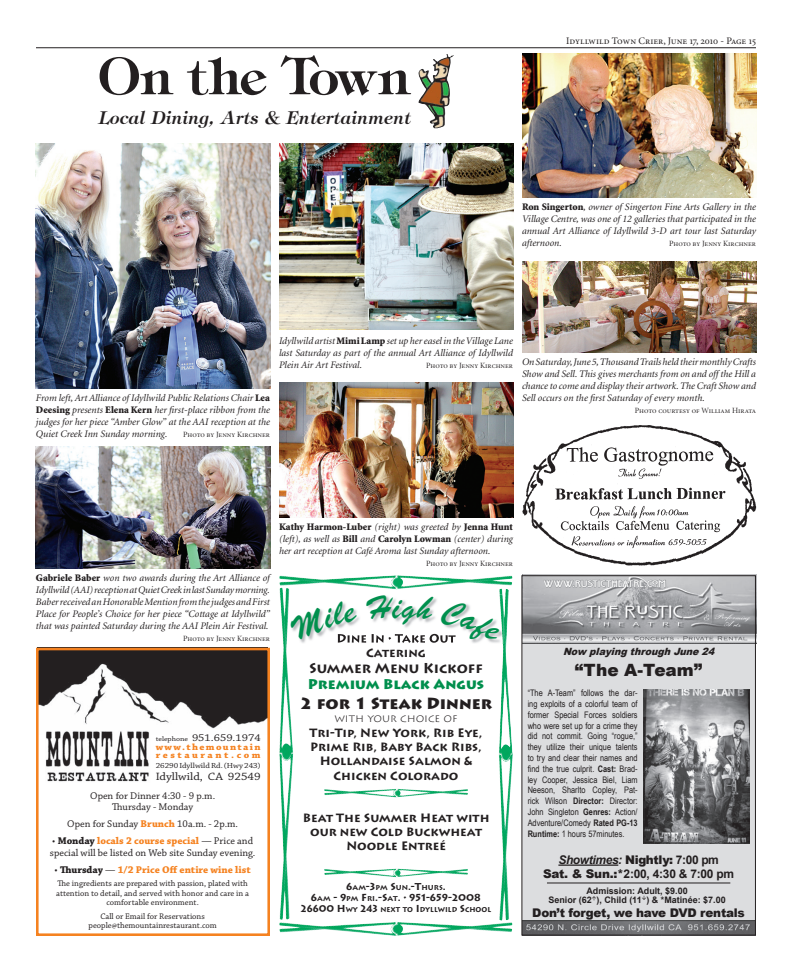
<style>
.page{position:relative;width:792px;height:972px;background:#fff}
.page>*{position:absolute;margin:0;border:0;box-sizing:border-box;transform-origin:0 0}
.t1{font:600 50.9px "Tiffany";letter-spacing:-.005em;color:#231f20}
.t2{font:32px "Signature";color:#008f4d}
.t3{font:italic 600 17.7px "Tiffany";color:#231f20}
.t4{font:900 16.9px "Arial";color:#231f20}
.t5{font:900 16px "Lithos Pro";color:#231f20}
.t6{font:700 14px "Lithos Pro";color:#231f20}
.t7{font:900 14px "Lithos Pro";color:#008f4d}
.t8{font:700 12px/14.4px "Lithos Pro";color:#231f20;text-align:center}
.t9{font:700 12px/13.9px "Arial";letter-spacing:-.02em;color:#231f20;text-align:center}
.t10{font:900 12px "Arial";letter-spacing:-.02em;color:#231f20}
.t11{font:11.2px "Chaparral Pro";color:#231f20;scale:1.12 1}
.t12{font:300 11px "Lithos Pro";color:#231f20}
.t13{font:10.3px/11.2px "Chaparral Pro";color:#231f20;text-align:center}
.t14{font:700 10.3px "Chaparral Pro";color:#f58220}
.t15{font:10.3px "Chaparral Pro";color:#231f20;scale:1.16 1}
.t16{font:italic 10px/12px "Minion";color:#231f20;text-align:justify}
.t17{font:10px "Minion Regular SC";color:#231f20}
.t18{font:700 10px "Lithos";color:#231f20}
.t19{font:italic 900 10px "Arial";color:#231f20;scale:.95 1}
.t20{font:10px "Willow Plain";letter-spacing:.03em;color:#fff;scale:1.38 1}
.t21{font:700 9.4px/7.7px "Chaparral Pro";letter-spacing:.14em;color:#f58220;scale:1.07 1}
.t22{font:9px/10.8px "Arial Narrow";color:#231f20;text-align:justify}
.t23{font:700 9px/9px "Arial";color:#231f20;text-align:center}
.t24{font:8.6px/9.4px "Chaparral Pro";color:#231f20;text-align:center}
.t25{font:8px "Minion Display Regular SC";letter-spacing:-.005em;color:#231f20}
.t26{font:7.7px "Chaparral Pro";color:#231f20;scale:1.12 1}
.t27{font:700 7px "Lithos";color:#231f20;scale:.96 1}
.t28{font:700 7px "Lithos";color:#231f20}
.s1{font-weight:900;font-style:normal}
.s2{font-size:6.9px}
.s3{font-weight:700;color:#f58220}
.s4{font-weight:700}
.s5{font-weight:400;color:#231f20}
.s6{color:#231f20}
.s7{font-size:10px}
.s8{font-size:7px}
.s9{font-style:italic}
.s10{font-weight:900}
</style>
<div class="page">
<hr style="left:36px;top:48px;width:720px;height:1px;background:#231f20">
<img style="left:418px;top:54px;width:36px;height:74px">
<div style="left:522px;top:577px;width:233px;height:358px;background:#dcdddf"></div>
<hr style="left:558px;top:865px;width:60px;height:1px;background:#231f20">
<img style="left:523px;top:920px;width:231px;height:14px">
<img style="left:523px;top:577px;width:231px;height:66px">
<svg style="left:544px;top:580px;width:122px;height:9px"></svg>
<div style="left:521px;top:575px;width:235px;height:361px;border:1px solid #231f20"></div>
<hr style="left:547px;top:882px;width:183px;height:1px;background:#231f20">
<img style="left:644px;top:689px;width:106px;height:155px">
<img style="left:40px;top:652px;width:226px;height:77px">
<img style="left:45px;top:731px;width:104px;height:51px">
<div style="left:36px;top:648px;width:234px;height:288px;border:3px solid #f58220"></div>
<img style="left:522px;top:425px;width:234px;height:141px">
<img style="left:36px;top:144px;width:234px;height:245px">
<img style="left:279px;top:144px;width:234px;height:186px">
<img style="left:522px;top:54px;width:234px;height:144px">
<img style="left:522px;top:262px;width:234px;height:91px">
<img style="left:279px;top:383px;width:234px;height:135px">
<img style="left:36px;top:447px;width:234px;height:122px">
<img style="left:279px;top:575px;width:110px;height:14px">
<img style="left:389px;top:575px;width:123px;height:14px">
<img style="left:279px;top:764px;width:14px;height:156px">
<img style="left:279px;top:588px;width:14px;height:176px">
<img style="left:279px;top:922px;width:110px;height:14px">
<img style="left:389px;top:922px;width:123px;height:14px">
<img style="left:499px;top:762px;width:14px;height:159px">
<img style="left:499px;top:589px;width:14px;height:173px">
<img style="left:324px;top:869px;width:68px;height:8px">
<img style="left:392px;top:868px;width:76px;height:9px">
<img style="left:290px;top:595px;width:147px;height:49px">
<img style="left:358px;top:634px;width:81px;height:9px">
<img style="left:499px;top:595px;width:5px;height:49px">
<img style="left:324px;top:789px;width:73px;height:9px">
<img style="left:392px;top:788px;width:76px;height:9px">
<svg style="left:288px;top:601px;width:70px;height:42px"></svg>
<svg style="left:366px;top:595px;width:28px;height:24px"></svg>
<svg style="left:401px;top:595px;width:33px;height:30px"></svg>
<svg style="left:440px;top:598px;width:61px;height:46px"></svg>
<h1 class="t1" style="left:98px;top:44px;width:313px">On the Town</h1>
<h3 class="t3" style="left:98px;top:107px;width:315px">Local Dining, Arts &amp; Entertainment</h3>
<p class="t17" style="left:566px;top:35px;width:191px">Idyllwild Town Crier, June 17, 2010 - Page 15</p>
<p class="t16" style="left:522px;top:201px;width:236px"><span class="s1">Ron Singerton</span>, owner of Singerton Fine Arts Gallery in the Village Centre, was one of 12 galleries that participated in the annual Art Alliance of Idyllwild 3-D art tour last Saturday afternoon.</p>
<p class="t25" style="left:669px;top:240px;width:88px">Photo by Jenny Kirchner</p>
<p class="t16" style="left:279px;top:335px;width:236px">Idyllwild artist <span class="s1">Mimi Lamp</span> set up her easel in the Village Lane last Saturday as part of the annual Art Alliance of Idyllwild Plein Air Art Festival.</p>
<p class="t25" style="left:426px;top:362px;width:88px">Photo by Jenny Kirchner</p>
<p class="t16" style="left:36px;top:392px;width:236px">From left, Art Alliance of Idyllwild Public Relations Chair <span class="s1">Lea Deesing</span> presents <span class="s1">Elena Kern</span> her first-place ribbon from the judges for her piece “Amber Glow” at the AAI reception at the Quiet Creek Inn Sunday morning.</p>
<p class="t25" style="left:183px;top:431px;width:88px">Photo by Jenny Kirchner</p>
<p class="t16" style="left:522px;top:357px;width:236px">On Saturday, June 5, Thousand Trails held their monthly Crafts Show and Sell. This gives merchants from on and off the Hill a chance to come and display their artwork. The Craft Show and Sell occurs on the first Saturday of every month.</p>
<p class="t25" style="left:635px;top:407px;width:123px">Photo courtesy of William Hirata</p>
<p class="t16" style="left:279px;top:521px;width:236px"><span class="s1">Kathy Harmon-Luber</span> (right) was greeted by <span class="s1">Jenna Hunt </span>(left), as well as <span class="s1">Bill</span> and <span class="s1">Carolyn Lowman</span> (center) during her art reception at Café Aroma last Sunday afternoon.</p>
<p class="t25" style="left:426px;top:560px;width:88px">Photo by Jenny Kirchner</p>
<p class="t16" style="left:36px;top:572px;width:236px"><span class="s1">Gabriele Baber</span> won two awards during the Art Alliance of Idyllwild (AAI) reception at Quiet Creek in last Sunday morning.<br>Baber received an Honorable Mention from the judges and First Place for People’s Choice for her piece “Cottage at Idyllwild” that was painted Saturday during the AAI Plein Air Festival.</p>
<p class="t25" style="left:183px;top:635px;width:88px">Photo by Jenny Kirchner</p>
<p class="t15" style="left:156px;top:732px;width:92px"><span class="s2">telephone</span> 951.659.1974</p>
<p class="t21" style="left:156px;top:744px;width:100px">www.themountain restaurant.com</p>
<p class="t26" style="left:156px;top:761px;width:95px">26290 Idyllwild Rd. (Hwy 243)</p>
<p class="t11" style="left:156px;top:770px;width:95px">Idyllwild, CA 92549</p>
<p class="t13" style="left:90px;top:791px;width:127px">Open for Dinner 4:30 - 9 p.m.<br>Thursday - Monday</p>
<p class="t13" style="left:67px;top:818px;width:172px">Open for Sunday <span class="s3">Brunch</span> 10a.m. - 2p.m.</p>
<p class="t13" style="left:50px;top:835px;width:207px;line-height:12.4px;text-align:left">• <span class="s4">Monday</span> <span class="s3">locals 2 course special</span> — Price and special will be listed on Web site Sunday evening.</p>
<p class="t14" style="left:55px;top:863px;width:198px"><span class="s5">•</span> <span class="s6">Thursday</span> <span class="s5">—</span> 1/2 Price Off entire wine list</p>
<p class="t24" style="left:56px;top:879px;width:194px">The ingredients are prepared with passion, plated with attention to detail, and served with honor and care in a comfortable environment.</p>
<p class="t24" style="left:89px;top:912px;width:130px">Call or Email for Reservations people@themountainrestaurant.com</p>
<h2 class="t2" style="left:393px;top:587px;width:11px">i</h2>
<p class="t8" style="left:366px;top:646px;width:61px">Catering</p>
<h3 class="t6" style="left:309px;top:660px;width:175px">Summer Menu Kickoff</h3>
<h3 class="t7" style="left:308px;top:675px;width:178px">Premium Black Angus</h3>
<h3 class="t5" style="left:300px;top:693px;width:194px">2 for 1 Steak Dinner</h3>
<p class="t12" style="left:334px;top:712px;width:125px">WITH YOUR CHOICE OF</p>
<p class="t8" style="left:310px;top:725px;width:174px">Tri-Tip, New York, Rib Eye,<br>Prime Rib, Baby Back Ribs,<br>Hollandaise Salmon &amp;<br>Chicken Colorado</p>
<p class="t8" style="left:303px;top:810px;width:188px">Beat The Summer Heat with our new Cold Buckwheat<br>Noodle Entreé</p>
<p class="t28" style="left:346px;top:883px;width:101px"><span class="s7">6</span>AM<span class="s7">-3</span>PM <span class="s7">S</span>UN<span class="s7">.-T</span>HURS<span class="s7">.</span></p>
<p class="t18" style="left:311px;top:891px;width:172px">6<span class="s8">AM</span> - 9<span class="s8">PM</span> F<span class="s8">RI</span>.-S<span class="s8">AT</span>. • 951-659-2008</p>
<p class="t27" style="left:301px;top:905px;width:200px"><span class="s7">26600 H</span>WY <span class="s7">243</span> NEXT TO <span class="s7">I</span>DYLLWILD <span class="s7">S</span>CHOOL</p>
<p class="t20" style="left:544px;top:578px;width:90px">WWW.RUSTICTHEATRE.COM</p>
<p class="t19" style="left:563px;top:646px;width:164px">Now playing through June 24</p>
<h3 class="t4" style="left:575px;top:661px;width:129px">“The A-Team”</h3>
<p class="t22" style="left:528px;top:688px;width:112px">“The A-Team” follows the dar&shy;ing exploits of a colorful team of former Special Forces soldiers who were set up for a crime they did not commit. Going “rogue,” they utilize their unique talents to try and clear their names and find the true culprit. <span class="s4">Cast:</span> Brad&shy;ley Cooper, Jessica Biel, Liam Neeson, Sharlto Copley, Pat&shy;rick Wilson <span class="s4">Director:</span> Director:<br>John Singleton <span class="s4">Genres:</span> Action/ Adventure/Comedy <span class="s4">Rated PG-13<br>Runtime:</span> 1 hours 57minutes.</p>
<p class="t9" style="left:543px;top:853px;width:192px"><span class="s9">Showtimes:</span> <span class="s10">Nightly:</span> 7:00 pm<br><span class="s10">Sat. &amp; Sun.:*</span>2:00, 4:30 &amp; 7:00 pm</p>
<p class="t23" style="left:548px;top:887px;width:179px">Admission: Adult, $9.00<br>Senior (62•), Child (11 ) &amp; *Matinée: $7.00</p>
<p class="t10" style="left:532px;top:906px;width:214px">Don’t forget, we have DVD rentals</p>
</div>
